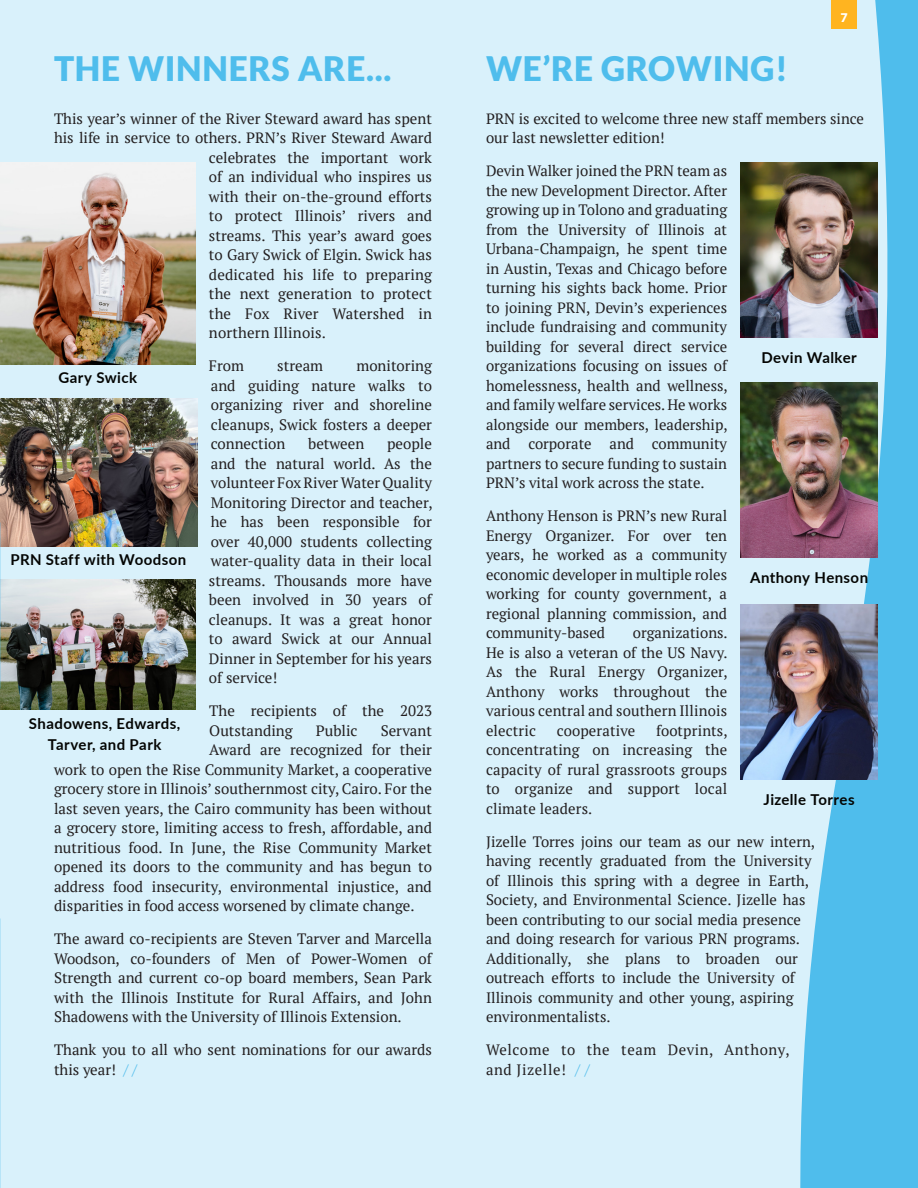
<style>
.page{position:relative;width:918px;height:1188px;background:#d9f1fb}
.page>*{position:absolute;margin:0;border:0;box-sizing:border-box;transform-origin:0 0}
.t1{font:900 33.75px "Lato";letter-spacing:.02em;color:#4fbdec}
.Newsletter_Text_Box{font:15px/19.5px "PT Serif";color:#231f20;text-align:justify}
.t2{font:700 15px/21px "Lato";letter-spacing:.025em;color:#040503;text-align:center}
.Newsletter_Text_Box-2{font:15px/19.5px "PT Serif";letter-spacing:.04em;color:#231f20}
.t3{font:700 13.5px "Myriad Pro";color:#fff}
.s1{color:#51bdec}
</style>
<div class="page">
<svg style="left:794px;top:0;width:124px;height:1188px;fill:#4fbdec"></svg>
<img style="left:0;top:398px;width:197px;height:148px">
<img style="left:0;top:579px;width:195px;height:131px">
<img style="left:0;top:162px;width:195px;height:202px">
<img style="left:741px;top:604px;width:137px;height:176px">
<img style="left:741px;top:382px;width:137px;height:176px">
<img style="left:741px;top:162px;width:137px;height:175px">
<div style="left:831px;top:0;width:26px;height:28px;background:#ffb420"></div>
<p class="t1" style="left:54px;top:49px;width:339px">THE WINNERS ARE...</p>
<p class="Newsletter_Text_Box" style="left:54px;top:108px;width:380px">This year’s winner of the River Steward award has spent</p>
<p class="Newsletter_Text_Box" style="left:54px;top:128px;width:380px">his life in service to others. PRN’s River Steward Award</p>
<p class="Newsletter_Text_Box" style="left:209px;top:147px;width:225px">celebrates the important work</p>
<p class="Newsletter_Text_Box" style="left:209px;top:167px;width:225px">of an individual who inspires us</p>
<p class="Newsletter_Text_Box" style="left:209px;top:186px;width:225px">with their on-the-ground efforts</p>
<p class="Newsletter_Text_Box" style="left:209px;top:206px;width:225px">to protect Illinois’ rivers and</p>
<p class="Newsletter_Text_Box" style="left:209px;top:225px;width:225px">streams. This year’s award goes</p>
<p class="Newsletter_Text_Box" style="left:209px;top:245px;width:225px">to Gary Swick of Elgin. Swick has</p>
<p class="Newsletter_Text_Box" style="left:209px;top:264px;width:225px">dedicated his life to preparing</p>
<p class="Newsletter_Text_Box" style="left:209px;top:284px;width:225px">the next generation to protect</p>
<p class="Newsletter_Text_Box" style="left:209px;top:303px;width:225px">the Fox River Watershed in</p>
<p class="Newsletter_Text_Box" style="left:209px;top:323px;width:118px">northern Illinois.</p>
<p class="Newsletter_Text_Box" style="left:209px;top:356px;width:37px">From</p>
<p class="Newsletter_Text_Box" style="left:277px;top:356px;width:47px">stream</p>
<p class="Newsletter_Text_Box" style="left:211px;top:356px;width:223px;text-indent:146px">monitoring and guiding nature walks to organizing river and shoreline cleanups, Swick fosters a deeper connection</p>
<p class="t2" style="left:58px;top:367px;width:80px">Gary Swick</p>
<p class="Newsletter_Text_Box" style="left:209px;top:434px;width:225px;text-indent:178px">people and the natural world. As the volunteer Fox River Water Quality Monitoring Director and teacher, he has been responsible for over 40,000 students collecting water-quality data in their local streams. Thousands more have been involved in 30 years of cleanups. It was a great honor to award Swick at our Annual Dinner in September for his years of service!</p>
<p class="Newsletter_Text_Box" style="left:209px;top:701px;width:224px">The recipients of the 2023<br>Outstanding</p>
<p class="Newsletter_Text_Box" style="left:308px;top:434px;width:58px">between</p>
<p class="t2" style="left:11px;top:549px;width:177px">PRN Staff with Woodson</p>
<p class="t2" style="left:29px;top:713px;width:153px">Shadowens, Edwards,<br>Tarver, and Park</p>
<p class="Newsletter_Text_Box" style="left:316px;top:720px;width:43px">Public</p>
<p class="Newsletter_Text_Box" style="left:381px;top:720px;width:53px">Servant</p>
<p class="Newsletter_Text_Box" style="left:209px;top:740px;width:224px">Award are recognized for their</p>
<p class="Newsletter_Text_Box" style="left:54px;top:759px;width:380px">work to open the Rise Community Market, a cooperative</p>
<p class="Newsletter_Text_Box" style="left:54px;top:779px;width:379px">grocery store in Illinois’ southernmost city, Cairo. For the</p>
<p class="Newsletter_Text_Box" style="left:54px;top:798px;width:380px">last seven years, the Cairo community has been without</p>
<p class="Newsletter_Text_Box" style="left:54px;top:818px;width:379px">a grocery store, limiting access to fresh, affordable, and</p>
<p class="Newsletter_Text_Box" style="left:54px;top:837px;width:379px">nutritious food. In June, the Rise Community Market</p>
<p class="Newsletter_Text_Box" style="left:54px;top:857px;width:379px">opened its doors to the community and has begun to</p>
<p class="Newsletter_Text_Box" style="left:54px;top:876px;width:379px">address food insecurity, environmental injustice, and</p>
<p class="Newsletter_Text_Box" style="left:54px;top:896px;width:362px">disparities in food access worsened by climate change.</p>
<p class="Newsletter_Text_Box" style="left:54px;top:929px;width:380px">The award co-recipients are Steven Tarver and Marcella Woodson, co-founders of Men of Power-Women of Strength and current co-op board members, Sean Park with the Illinois Institute for Rural Affairs, and John Shadowens with the University of Illinois Extension.</p>
<p class="Newsletter_Text_Box" style="left:54px;top:1040px;width:379px">Thank you to all who sent nominations for our awards this year! <span class="s1">/ /</span></p>
<p class="t1" style="left:486px;top:49px;width:303px">WE’RE GROWING!</p>
<p class="t3" style="left:841px;top:9px;width:9px">7</p>
<p class="Newsletter_Text_Box" style="left:486px;top:108px;width:380px">PRN is excited to welcome three new staff members since our last newsletter edition!</p>
<p class="Newsletter_Text_Box" style="left:486px;top:161px;width:243px">Devin Walker joined the PRN team as the new Development Director. After growing up in Tolono and graduating from the University of Illinois at Urbana-Champaign, he spent time in Austin, Texas and Chicago before turning his sights back home. Prior to joining PRN, Devin’s experiences include fundraising and community building for several direct service organizations focusing on issues of homelessness, health and wellness, and family welfare services. He works alongside our members, leadership, and corporate and community partners to secure funding to sustain PRN’s vital work across the state.</p>
<p class="Newsletter_Text_Box" style="left:486px;top:506px;width:243px">Anthony Henson is PRN’s new Rural Energy Organizer. For over ten years, he worked as a community economic developer in multiple roles working for county government, a regional planning commission, and community-based</p>
<p class="t2" style="left:761px;top:346px;width:97px">Devin Walker</p>
<p class="t2" style="left:750px;top:567px;width:120px">Anthony Henson</p>
<p class="Newsletter_Text_Box" style="left:486px;top:623px;width:243px;text-indent:147px">organizations.<br>He is also a veteran of the US Navy.<br>As the Rural Energy Organizer, Anthony works throughout the various central and southern Illinois electric</p>
<p class="Newsletter_Text_Box" style="left:486px;top:720px;width:243px;text-indent:170px">footprints, concentrating on increasing the capacity of rural grassroots groups to organize and support local climate leaders.</p>
<p class="Newsletter_Text_Box" style="left:486px;top:831px;width:331px;text-align:left">Jizelle Torres joins our team as our new intern, having recently graduated from the University of Illinois this spring with a degree in Earth, Society, and Environmental Science. Jizelle has been contributing to our social media presence and doing research for various PRN programs.<br>Additionally, she plans to broaden our outreach efforts to include the University of Illinois community and other young, aspiring environmentalists.</p>
<p class="Newsletter_Text_Box-2" style="left:486px;top:1040px;width:305px">Welcome to the team Devin, Anthony, and Jizelle! <span class="s1">/ /</span></p>
<p class="Newsletter_Text_Box" style="left:557px;top:720px;width:80px">cooperative</p>
<p class="t2" style="left:764px;top:789px;width:93px">Jizelle Torres</p>
</div>
